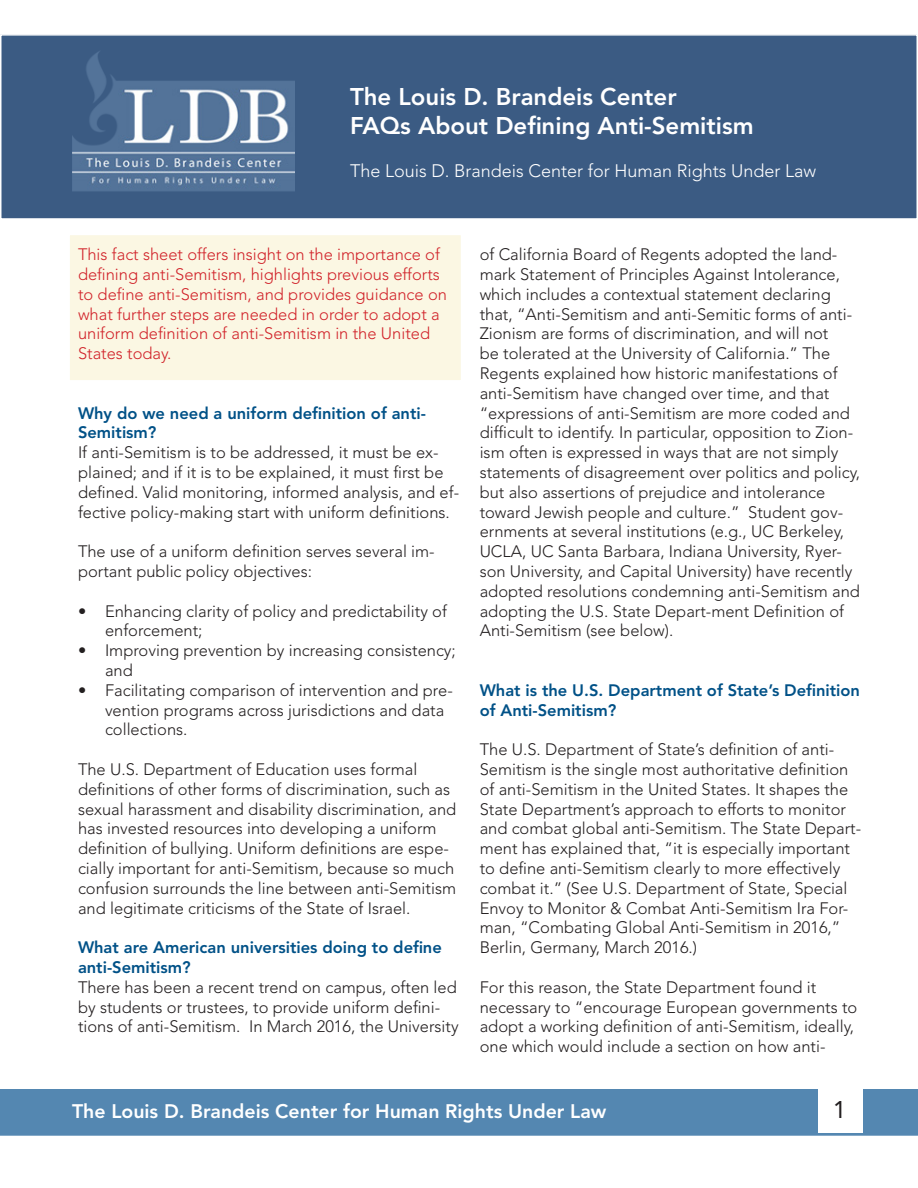
<style>
.page{position:relative;width:918px;height:1188px;background:#fff}
.page>*{position:absolute;margin:0;border:0;box-sizing:border-box;transform-origin:0 0}
.t1{font:800 24px/28.8px "Avenir";color:#fff}
.t2{font:24px "Avenir";color:#231f20}
.t3{font:800 19.5px "Avenir";color:#fff}
.t4{font:300 18px "Avenir";color:#fff}
.t5{font:300 16.5px/19.8px "Avenir";color:#231f20}
.t6{font:300 16.5px/19.8px "Avenir";color:#d1232a}
.t7{font:800 16.5px/19.8px "Avenir";color:#005187}
.s1{font-weight:800;color:#005187}
</style>
<div class="page">
<div style="left:1px;top:35px;width:916px;height:184px;background:#3b5b83"></div>
<img style="left:73px;top:51px;width:221px;height:140px">
<div style="left:0;top:34px;width:918px;height:186px;border:2px solid #fff"></div>
<div style="left:0;top:1089px;width:918px;height:47px;background:#5487b1"></div>
<div style="left:819px;top:1090px;width:44px;height:43px;background:#fff"></div>
<div style="left:68px;top:234px;width:394px;height:148px;background:#fbf7e3;border:2px solid #fff"></div>
<p class="t1" style="left:350px;top:83px;width:405px">The Louis D. Brandeis Center<br>FAQs About Defining Anti-Semitism</p>
<p class="t4" style="left:350px;top:161px;width:468px">The Louis D. Brandeis Center for Human Rights Under Law</p>
<p class="t6" style="left:78px;top:245px;width:370px">This fact sheet offers insight on the importance of defining anti-Semitism, highlights previous efforts to define anti-Semitism, and provides guidance on what further steps are needed in order to adopt a uniform definition of anti-Semitism in the United States today.</p>
<p class="t7" style="left:78px;top:403px;width:349px">Why do we need a uniform definition of anti-<br>Semitism?</p>
<p class="t5" style="left:78px;top:443px;width:383px">If anti-Semitism is to be addressed, it must be ex&shy;plained; and if it is to be explained, it must first be defined. Valid monitoring, informed analysis, and ef&shy;fective policy-making start with uniform definitions.</p>
<p class="t5" style="left:78px;top:542px;width:358px">The use of a uniform definition serves several im&shy;portant public policy objectives:</p>
<p class="t5" style="left:105px;top:601px;width:343px;text-indent:-27px">• Enhancing clarity of policy and predictability of enforcement;</p>
<p class="t5" style="left:105px;top:641px;width:352px;text-indent:-27px">• Improving prevention by increasing consistency; and</p>
<p class="t5" style="left:105px;top:680px;width:349px;text-indent:-27px">• Facilitating comparison of intervention and pre&shy;vention programs across jurisdictions and data collections.</p>
<p class="t5" style="left:78px;top:759px;width:380px">The U.S. Department of Education uses formal definitions of other forms of discrimination, such as sexual harassment and disability discrimination, and has invested resources into developing a uniform definition of bullying. Uniform definitions are espe&shy;cially important for anti-Semitism, because so much confusion surrounds the line between anti-Semitism and legitimate criticisms of the State of Israel.</p>
<p class="t5" style="left:78px;top:938px;width:382px"><span class="s1">What are American universities doing to define anti-Semitism?<br></span>There has been a recent trend on campus, often led by students or trustees, to provide uniform defini&shy;tions of anti-Semitism. In March 2016, the University</p>
<p class="t5" style="left:480px;top:245px;width:382px">of California Board of Regents adopted the land&shy;mark Statement of Principles Against Intolerance, which includes a contextual statement declaring that, “Anti-Semitism and anti-Semitic forms of anti-Zionism are forms of discrimination, and will not<br>be tolerated at the University of California.” The Regents explained how historic manifestations of anti-Semitism have changed over time, and that “expressions of anti-Semitism are more coded and difficult to identify. In particular, opposition to Zion&shy;ism often is expressed in ways that are not simply statements of disagreement over politics and policy, but also assertions of prejudice and intolerance toward Jewish people and culture.” Student gov&shy;ernments at several institutions (e.g., UC Berkeley, UCLA, UC Santa Barbara, Indiana University, Ryer&shy;son University, and Capital University) have recently adopted resolutions condemning anti-Semitism and adopting the U.S. State Depart-ment Definition of Anti-Semitism (see below).</p>
<p class="t7" style="left:480px;top:680px;width:382px">What is the U.S. Department of State’s Definition of Anti-Semitism?</p>
<p class="t5" style="left:480px;top:740px;width:383px">The U.S. Department of State’s definition of anti-Semitism is the single most authoritative definition of anti-Semitism in the United States. It shapes the State Department’s approach to efforts to monitor and combat global anti-Semitism. The State Depart&shy;ment has explained that, “it is especially important to define anti-Semitism clearly to more effectively combat it.” (See U.S. Department of State, Special Envoy to Monitor &amp; Combat Anti-Semitism Ira For&shy;man, “Combating Global Anti-Semitism in 2016,” Berlin, Germany, March 2016.)</p>
<p class="t5" style="left:480px;top:977px;width:379px">For this reason, the State Department found it necessary to “encourage European governments to adopt a working definition of anti-Semitism, ideally, one which would include a section on how anti-</p>
<p class="t3" style="left:72px;top:1099px;width:536px">The Louis D. Brandeis Center for Human Rights Under Law</p>
<p class="t2" style="left:833px;top:1096px;width:15px">1</p>
</div>
